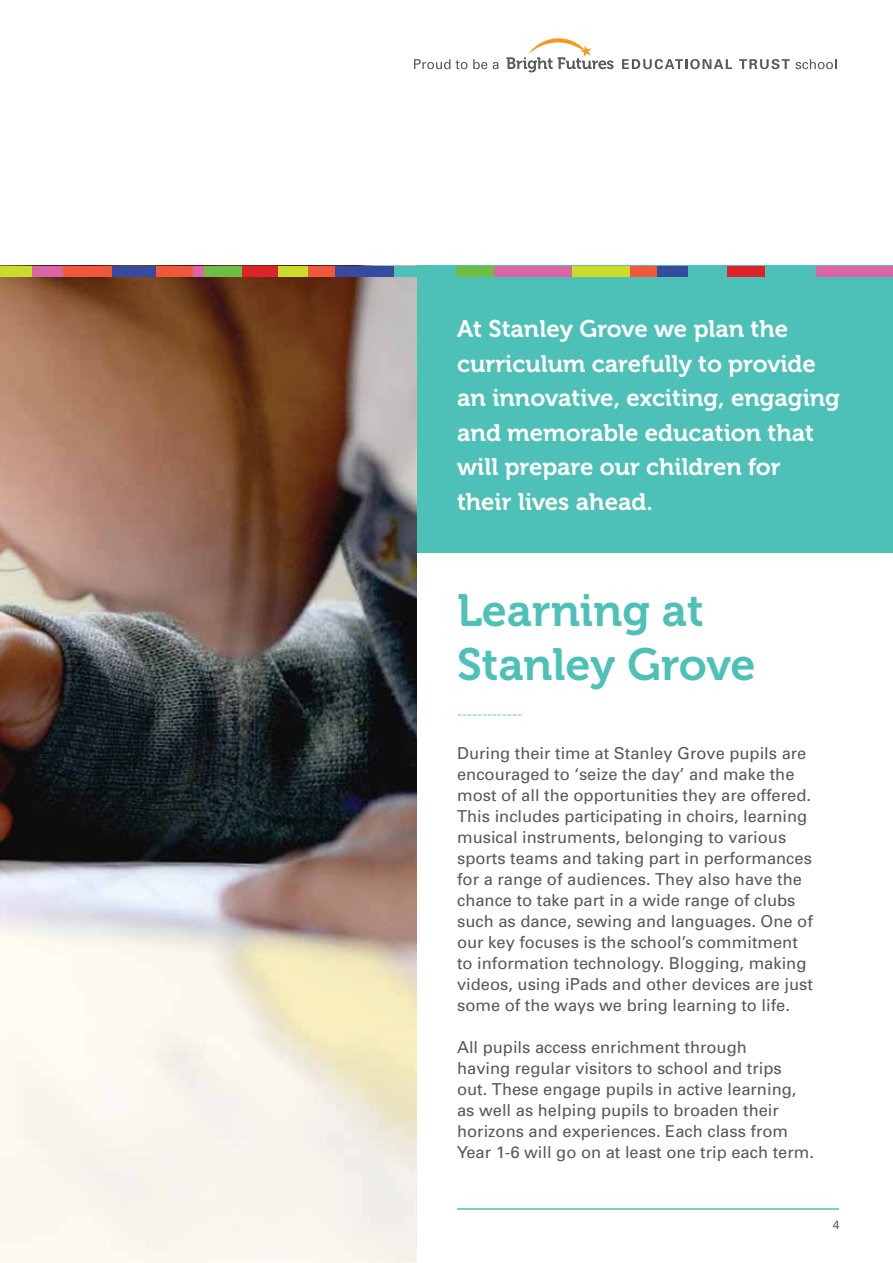
<style>
.page{position:relative;width:893px;height:1263px;background:#fff}
.page>*{position:absolute;margin:0;border:0;box-sizing:border-box;transform-origin:0 0}
.t1{font:45px/54px "Museo 700";color:#4dc1b8}
.t2{font:24px/34.5px "Museo 700";color:#fff}
.t3{font:16.5px/21px "Univers";color:#58595b}
.t4{font:15px "Univers";color:#78cbc4}
.t5{font:12px "Univers";color:#58595b}
</style>
<div class="page">
<div style="left:417px;top:266px;width:476px;height:287px;background:#4dc1b8"></div>
<img style="left:0;top:276px;width:417px;height:987px">
<hr style="left:457px;top:1208px;width:382px;height:2px;background:#4dc1b8">
<div style="left:630px;top:266px;width:27px;height:10px;background:#f15839"></div>
<div style="left:308px;top:266px;width:27px;height:10px;background:#f15839"></div>
<div style="left:571px;top:266px;width:59px;height:10px;background:#cbdb2a"></div>
<div style="left:278px;top:266px;width:30px;height:10px;background:#cbdb2a"></div>
<div style="left:193px;top:266px;width:11px;height:10px;background:#da64a5"></div>
<div style="left:242px;top:266px;width:36px;height:10px;background:#dc2327"></div>
<div style="left:63px;top:266px;width:49px;height:10px;background:#f15839"></div>
<div style="left:155px;top:266px;width:38px;height:10px;background:#f15839"></div>
<div style="left:204px;top:266px;width:38px;height:10px;background:#6cbe45"></div>
<div style="left:31px;top:266px;width:32px;height:10px;background:#da64a5"></div>
<div style="left:494px;top:266px;width:77px;height:10px;background:#da64a5"></div>
<div style="left:657px;top:266px;width:31px;height:10px;background:#364ba0"></div>
<div style="left:394px;top:266px;width:62px;height:10px;background:#4dc1b8"></div>
<div style="left:335px;top:266px;width:59px;height:10px;background:#364ba0"></div>
<div style="left:112px;top:266px;width:43px;height:10px;background:#364ba0"></div>
<div style="left:727px;top:266px;width:38px;height:10px;background:#dc2327"></div>
<div style="left:456px;top:266px;width:38px;height:10px;background:#6cbe45"></div>
<div style="left:816px;top:266px;width:77px;height:10px;background:#da64a5"></div>
<div style="left:0;top:266px;width:31px;height:10px;background:#cbdb2a"></div>
<svg style="left:414px;top:59px;width:53px;height:10px"></svg>
<svg style="left:473px;top:59px;width:14px;height:10px"></svg>
<svg style="left:493px;top:62px;width:5px;height:7px"></svg>
<svg style="left:622px;top:59px;width:110px;height:10px"></svg>
<svg style="left:739px;top:59px;width:97px;height:10px"></svg>
<svg style="left:506px;top:38px;width:107px;height:34px"></svg>
<h2 class="t2" style="left:457px;top:312px;width:384px">At Stanley Grove we plan the curriculum carefully to provide an innovative, exciting, engaging and memorable education that will prepare our children for their lives ahead.</h2>
<h1 class="t1" style="left:457px;top:584px;width:300px">Learning at<br>Stanley Grove</h1>
<p class="t4" style="left:457px;top:705px;width:66px">-------------</p>
<p class="t3" style="left:457px;top:743px;width:357px">During their time at Stanley Grove pupils are encouraged to ‘seize the day’ and make the most of all the opportunities they are offered.<br>This includes participating in choirs, learning musical instruments, belonging to various sports teams and taking part in performances for a range of audiences. They also have the chance to take part in a wide range of clubs such as dance, sewing and languages. One of our key focuses is the school’s commitment to information technology. Blogging, making videos, using iPads and other devices are just some of the ways we bring learning to life.</p>
<p class="t3" style="left:457px;top:1037px;width:358px">All pupils access enrichment through<br>having regular visitors to school and trips out. These engage pupils in active learning, as well as helping pupils to broaden their horizons and experiences. Each class from Year 1-6 will go on at least one trip each term.</p>
<p class="t5" style="left:833px;top:1217px;width:8px">4</p>
</div>
